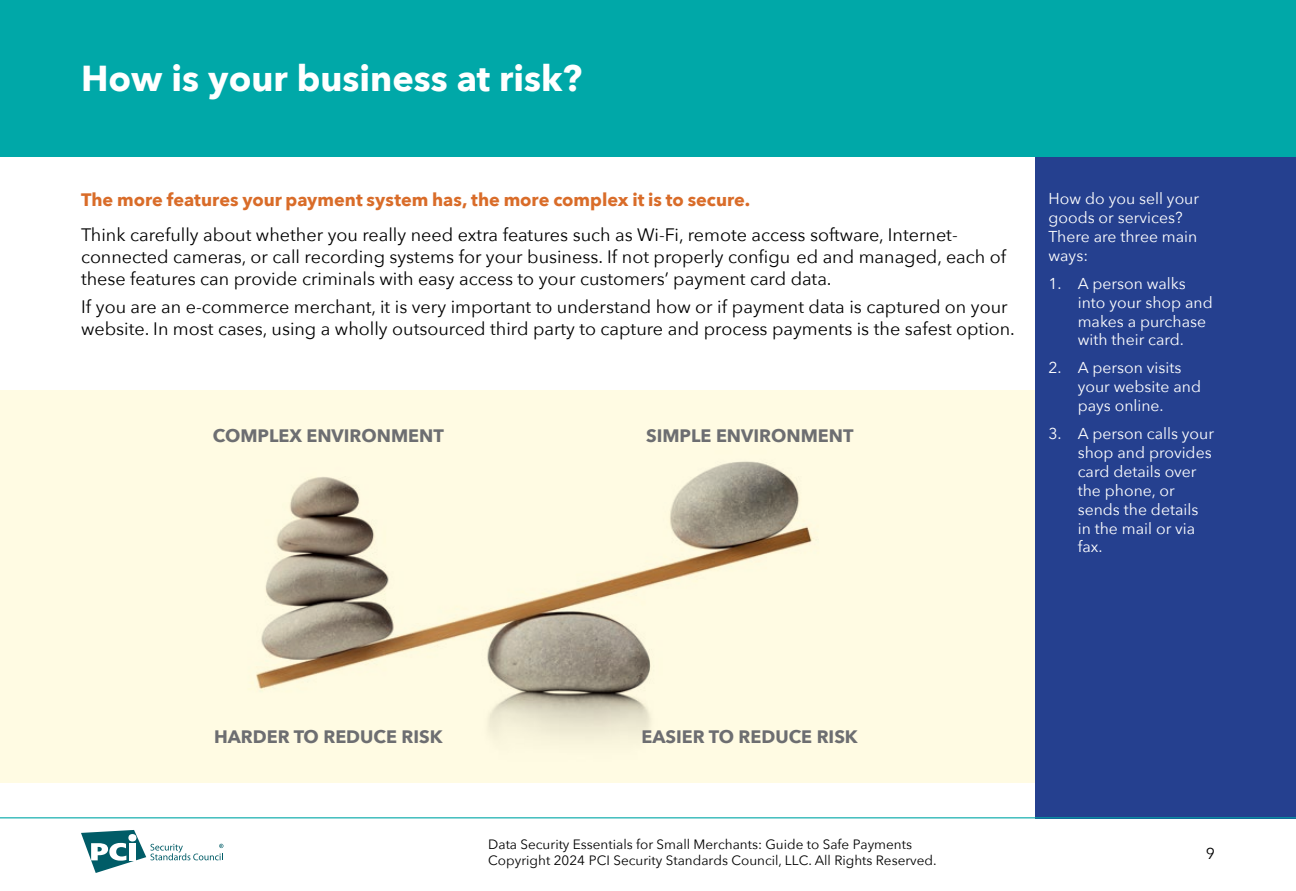
<style>
.page{position:relative;width:1296px;height:891px;background:#fff}
.page>*{position:absolute;margin:0;border:0;box-sizing:border-box;transform-origin:0 0}
.t1{font:700 36px "Avenir Next";color:#fff}
.t2{font:18px/21.6px "Avenir Next";color:#000}
.t3{font:700 18px "Avenir Next";color:#6d6e71}
.t4{font:700 18px "Avenir Next";color:#d96c29}
.t5{font:15.75px/18.9px "Avenir Next";color:#fff}
.t6{font:15.75px "Avenir Next";color:#000}
.t7{font:13.5px/16.2px "Avenir Next";color:#000}
</style>
<div class="page">
<div style="left:0;top:391px;width:1048px;height:392px;background:#fffbe3"></div>
<div style="left:0;top:0;width:1296px;height:157px;background:#00a8a8"></div>
<div style="left:1035px;top:157px;width:261px;height:661px;background:#25408f"></div>
<img style="left:214px;top:390px;width:634px;height:349px">
<svg style="left:81px;top:830px;width:142px;height:43px"></svg>
<hr style="left:0;top:817px;width:1296px;height:1px;background:#00a8a8">
<h1 class="t1" style="left:81px;top:47px;width:503px">How is your business at risk?</h1>
<p class="t4" style="left:81px;top:184px;width:671px">The more features your payment system has, the more complex it is to secure.</p>
<p class="t2" style="left:81px;top:224px;width:927px">Think carefully about whether you really need extra features such as Wi-Fi, remote access software, Internet&shy;connected cameras, or call recording systems for your business. If not properly configu ed and managed, each of these features can provide criminals with easy access to your customers’ payment card data.</p>
<p class="t2" style="left:81px;top:295px;width:935px">If you are an e-commerce merchant, it is very important to understand how or if payment data is captured on your website. In most cases, using a wholly outsourced third party to capture and process payments is the safest option.</p>
<p class="t3" style="left:213px;top:420px;width:233px">COMPLEX ENVIRONMENT</p>
<p class="t3" style="left:646px;top:420px;width:209px">SIMPLE ENVIRONMENT</p>
<p class="t5" style="left:1048px;top:189px;width:152px">How do you sell your goods or services?<br>There are three main ways:</p>
<p class="t5" style="left:1078px;top:273px;width:137px;text-indent:-29px">1. A person walks into your shop and makes a purchase with their card.</p>
<p class="t5" style="left:1078px;top:358px;width:125px;text-indent:-29px">2. A person visits your website and pays online.</p>
<p class="t5" style="left:1078px;top:423px;width:138px;text-indent:-29px">3. A person calls your shop and provides card details over the phone, or sends the details in the mail or via fax.</p>
<p class="t3" style="left:214px;top:721px;width:230px">HARDER TO REDUCE RISK</p>
<p class="t3" style="left:642px;top:721px;width:218px">EASIER TO REDUCE RISK</p>
<p class="t7" style="left:488px;top:835px;width:450px">Data Security Essentials for Small Merchants: Guide to Safe Payments<br>Copyright 2024 PCI Security Standards Council, LLC. All Rights Reserved.</p>
<p class="t6" style="left:1206px;top:841px;width:11px">9</p>
</div>
